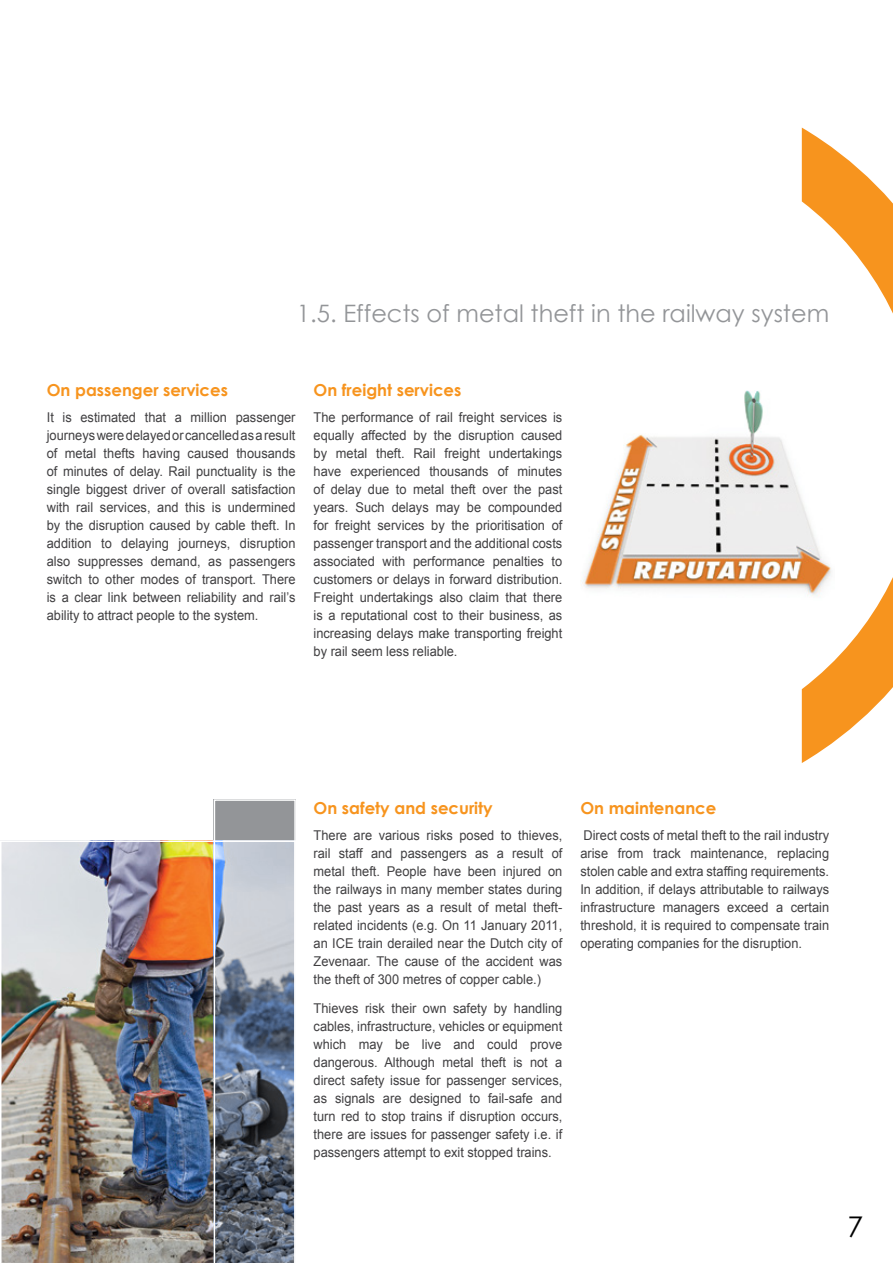
<style>
.page{position:relative;width:893px;height:1263px;background:#fff}
.page>*{position:absolute;margin:0;border:0;box-sizing:border-box;transform-origin:0 0}
.t1{font:28.5px "Century Gothic";color:#000}
.t2{font:24px "Century Gothic";color:#939598}
.t3{font:700 16.5px "Century Gothic";color:#f7941e}
.t4{font:13.5px/18px "Arial";color:#414042;text-align:justify;scale:.95 1}
</style>
<div class="page">
<img style="left:0;top:840px;width:214px;height:423px">
<svg style="left:214px;top:799px;width:82px;height:464px;background:#818b9a"></svg>
<img style="left:580px;top:391px;width:222px;height:198px">
<svg style="left:802px;top:128px;width:91px;height:635px"></svg>
<h2 class="t2" style="left:297px;top:297px;width:534px">1.5. Effects of metal theft in the railway system</h2>
<p class="t3" style="left:47px;top:377px;width:183px">On passenger services</p>
<p class="t4" style="left:47px;top:408px;width:263px">It is estimated that a million passenger journeys were delayed or cancelled as a result of metal thefts having caused thousands of minutes of delay. Rail punctuality is the single biggest driver of overall satisfaction with rail services, and this is undermined by the disruption caused by cable theft. In addition to delaying journeys, disruption also suppresses demand, as passengers switch to other modes of transport. There is a clear link between reliability and rail’s ability to attract people to the system.</p>
<p class="t3" style="left:314px;top:377px;width:149px">On freight services</p>
<p class="t4" style="left:314px;top:408px;width:263px">The performance of rail freight services is equally affected by the disruption caused by metal theft. Rail freight undertakings have experienced thousands of minutes of delay due to metal theft over the past years. Such delays may be compounded for freight services by the prioritisation of passenger transport and the additional costs associated with performance penalties to customers or delays in forward distribution.<br>Freight undertakings also claim that there is a reputational cost to their business, as increasing delays make transporting freight by rail seem less reliable.</p>
<p class="t3" style="left:314px;top:795px;width:181px">On safety and security</p>
<p class="t4" style="left:314px;top:827px;width:263px">There are various risks posed to thieves, rail staff and passengers as a result of metal theft. People have been injured on the railways in many member states during the past years as a result of metal theft&shy;related incidents (e.g. On 11 January 2011, an ICE train derailed near the Dutch city of Zevenaar. The cause of the accident was the theft of 300 metres of copper cable.)</p>
<p class="t4" style="left:314px;top:999px;width:263px">Thieves risk their own safety by handling cables, infrastructure, vehicles or equipment which may be live and could prove dangerous. Although metal theft is not a direct safety issue for passenger services, as signals are designed to fail-safe and turn red to stop trains if disruption occurs, there are issues for passenger safety i.e. if passengers attempt to exit stopped trains.</p>
<p class="t3" style="left:580px;top:795px;width:137px">On maintenance</p>
<p class="t4" style="left:580px;top:827px;width:263px">Direct costs of metal theft to the rail industry arise from track maintenance, replacing stolen cable and extra staffing requirements.<br>In addition, if delays attributable to railways infrastructure managers exceed a certain threshold, it is required to compensate train operating companies for the disruption.</p>
<h1 class="t1" style="left:847px;top:1207px;width:17px">7</h1>
</div>
